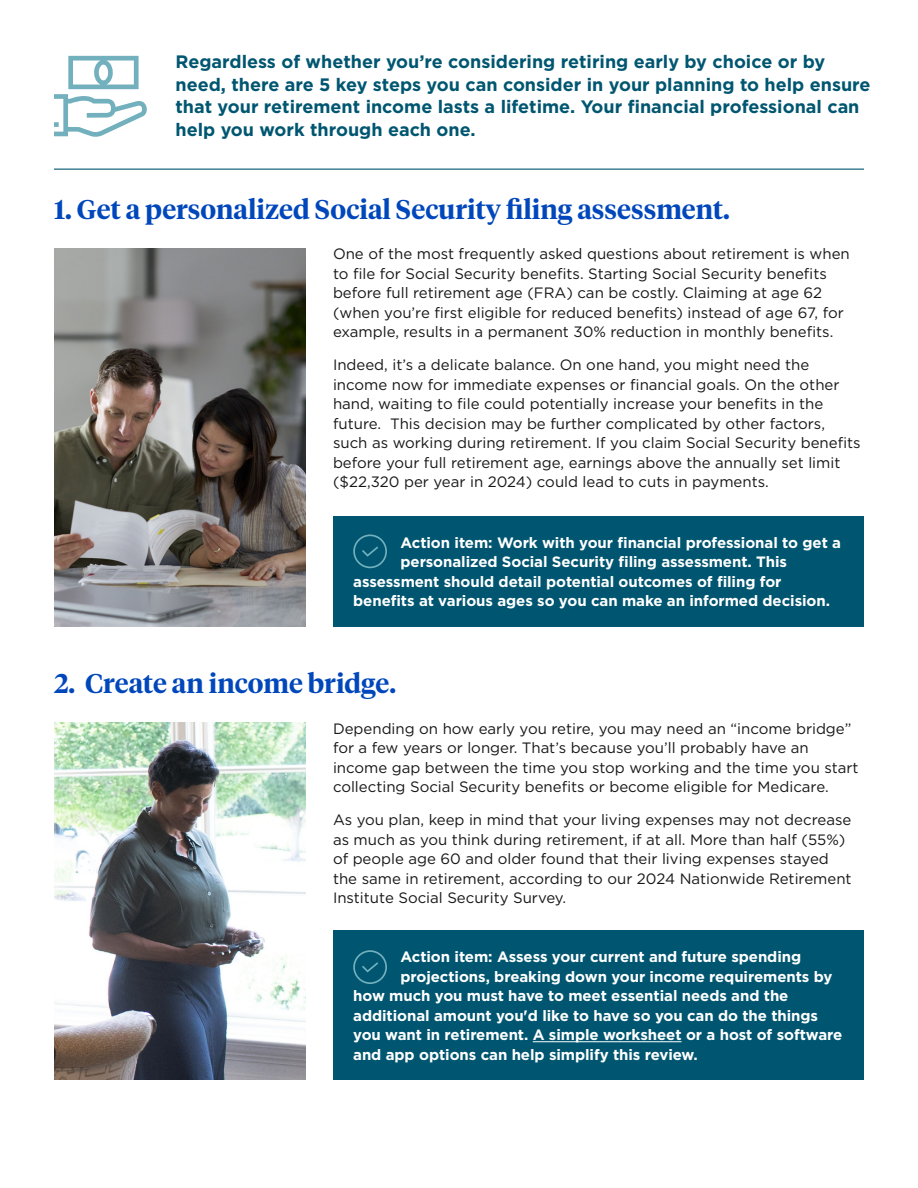
<style>
.page{position:relative;width:918px;height:1188px;background:#fff}
.page>*{position:absolute;margin:0;border:0;box-sizing:border-box;transform-origin:0 0}
.Vibrant_Blue_Subhead{font:600 27px "Tiempos Headline";color:#0047bb}
.Body_copy{font:700 18px/22.5px "Gotham";color:#005670}
.Body_copy-2{font:15px/19.5px "Gotham";color:#171717}
.Action_Item{font:700 15px "Gotham";letter-spacing:-.005em;color:#fff}
</style>
<div class="page">
<div style="left:333px;top:516px;width:531px;height:111px;background:#005670"></div>
<div style="left:333px;top:930px;width:531px;height:150px;background:#005670"></div>
<hr style="left:533px;top:1041px;width:149px;height:1px;background:#fff">
<svg style="left:353px;top:534px;width:34px;height:34px"></svg>
<svg style="left:353px;top:950px;width:34px;height:34px"></svg>
<img style="left:54px;top:249px;width:252px;height:377px">
<img style="left:54px;top:722px;width:252px;height:358px">
<svg style="left:54px;top:56px;width:93px;height:81px"></svg>
<hr style="left:54px;top:169px;width:810px;height:1px;background:#005670">
<p class="Body_copy" style="left:176px;top:51px;width:697px">Regardless of whether you’re considering retiring early by choice or by need, there are 5 key steps you can consider in your planning to help ensure that your retirement income lasts a lifetime. Your financial professional can help you work through each one.</p>
<p class="Vibrant_Blue_Subhead" style="left:54px;top:191px;width:678px">1. Get a personalized Social Security filing assessment.</p>
<p class="Body_copy-2" style="left:333px;top:244px;width:518px">One of the most frequently asked questions about retirement is when to file for Social Security benefits. Starting Social Security benefits before full retirement age (FRA) can be costly. Claiming at age 62 (when you’re first eligible for reduced benefits) instead of age 67, for example, results in a permanent 30% reduction in monthly benefits.</p>
<p class="Body_copy-2" style="left:333px;top:355px;width:529px">Indeed, it’s a delicate balance. On one hand, you might need the income now for immediate expenses or financial goals. On the other hand, waiting to file could potentially increase your benefits in the future. This decision may be further complicated by other factors, such as working during retirement. If you claim Social Security benefits before your full retirement age, earnings above the annually set limit ($22,320 per year in 2024) could lead to cuts in payments.</p>
<p class="Action_Item" style="left:400px;top:533px;width:442px">Action item: Work with your financial professional to get a</p>
<p class="Action_Item" style="left:400px;top:552px;width:388px">personalized Social Security filing assessment. This</p>
<p class="Action_Item" style="left:353px;top:572px;width:430px">assessment should detail potential outcomes of filing for</p>
<p class="Action_Item" style="left:353px;top:591px;width:478px">benefits at various ages so you can make an informed decision.</p>
<p class="Vibrant_Blue_Subhead" style="left:54px;top:665px;width:344px">2. Create an income bridge.</p>
<p class="Body_copy-2" style="left:333px;top:718px;width:527px">Depending on how early you retire, you may need an “income bridge” for a few years or longer. That’s because you’ll probably have an income gap between the time you stop working and the time you start collecting Social Security benefits or become eligible for Medicare.</p>
<p class="Body_copy-2" style="left:333px;top:810px;width:520px">As you plan, keep in mind that your living expenses may not decrease as much as you think during retirement, if at all. More than half (55%) of people age 60 and older found that their living expenses stayed the same in retirement, according to our 2024 Nationwide Retirement Institute Social Security Survey.</p>
<p class="Action_Item" style="left:400px;top:947px;width:402px">Action item: Assess your current and future spending</p>
<p class="Action_Item" style="left:400px;top:966px;width:433px">projections, breaking down your income requirements by</p>
<p class="Action_Item" style="left:353px;top:986px;width:437px">how much you must have to meet essential needs and the</p>
<p class="Action_Item" style="left:353px;top:1005px;width:466px">additional amount you'd like to have so you can do the things</p>
<p class="Action_Item" style="left:353px;top:1025px;width:491px">you want in retirement. A simple worksheet or a host of software</p>
<p class="Action_Item" style="left:353px;top:1044px;width:346px">and app options can help simplify this review.</p>
</div>
